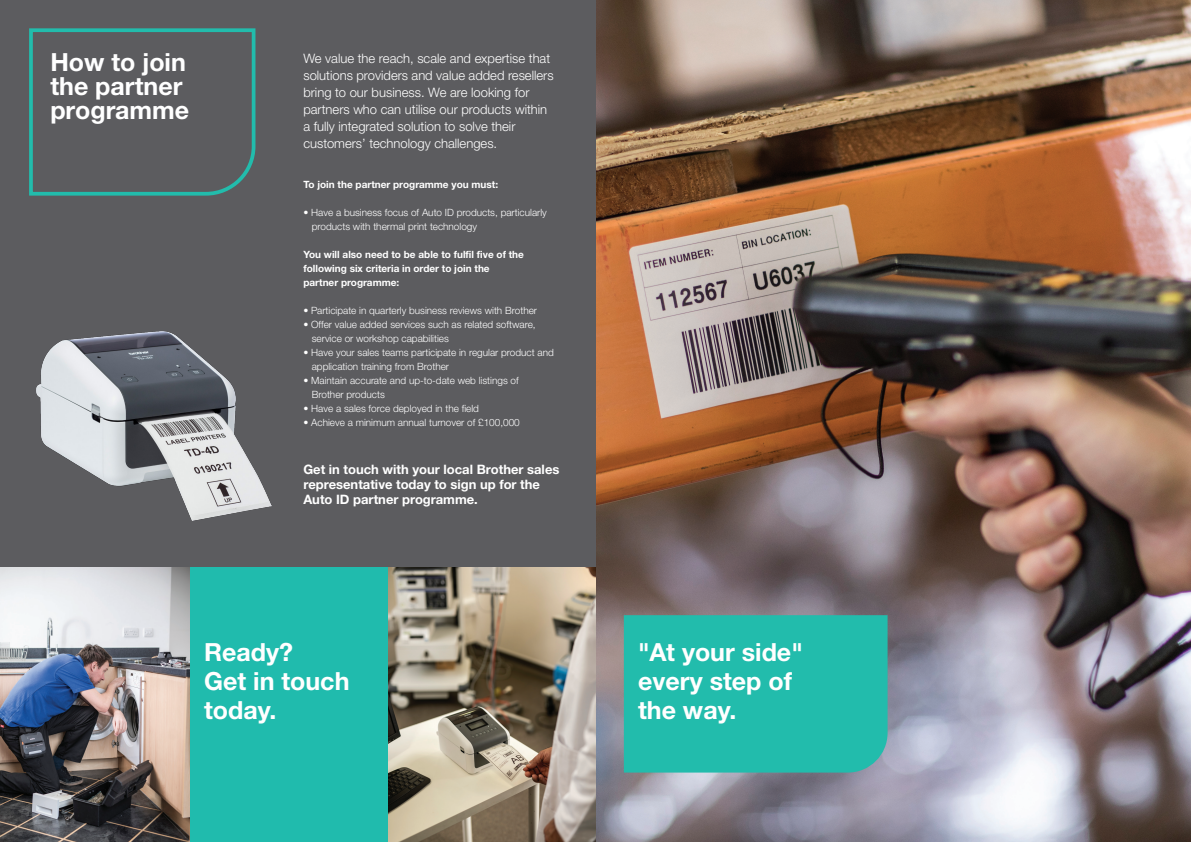
<style>
.page{position:relative;width:1191px;height:842px;background:#fff}
.page>*{position:absolute;margin:0;border:0;box-sizing:border-box;transform-origin:0 0}
.t1{font:700 25px/24px "Helvetica Neue LTW1 G";color:#fff}
.t2{font:300 13px/17px "Helvetica Neue LTW1 G";color:#fff}
.t3{font:700 13px/15px "Helvetica Neue LTW1 G";color:#fff}
.t4{font:300 10px/14px "Helvetica Neue LTW1 G";color:#fff}
.t5{font:700 10px/14px "Helvetica Neue LTW1 G";color:#fff}
</style>
<div class="page">
<img style="left:595px;top:0;width:596px;height:842px">
<div style="left:0;top:0;width:595px;height:615px;background:#5c5c5f"></div>
<div style="left:624px;top:615px;width:263px;height:157px;background:#22bcac"></div>
<div style="left:190px;top:568px;width:198px;height:274px;background:#20bbad"></div>
<img style="left:388px;top:568px;width:207px;height:274px">
<img style="left:0;top:568px;width:190px;height:274px">
<svg style="left:29px;top:28px;width:227px;height:168px"></svg>
<img style="left:37px;top:331px;width:234px;height:190px">
<p class="t1" style="left:50px;top:50px;width:140px">How to join the partner programme</p>
<p class="t2" style="left:303px;top:49px;width:252px">We value the reach, scale and expertise that solutions providers and value added resellers bring to our business. We are looking for partners who can utilise our products within a fully integrated solution to solve their customers’ technology challenges.</p>
<p class="t5" style="left:303px;top:177px;width:196px">To join the partner programme you must:</p>
<p class="t4" style="left:312px;top:205px;width:236px;text-indent:-8px">• Have a business focus of Auto ID products, particularly products with thermal print technology</p>
<p class="t5" style="left:303px;top:247px;width:222px">You will also need to be able to fulfil five of the following six criteria in order to join the partner programme:</p>
<p class="t4" style="left:303px;top:303px;width:235px">• Participate in quarterly business reviews with Brother</p>
<p class="t4" style="left:312px;top:317px;width:225px;text-indent:-8px">• Offer value added services such as related software, service or workshop capabilities</p>
<p class="t4" style="left:312px;top:345px;width:243px;text-indent:-8px">• Have your sales teams participate in regular product and application training from Brother</p>
<p class="t4" style="left:312px;top:373px;width:208px;text-indent:-8px">• Maintain accurate and up-to-date web listings of<br>Brother products</p>
<p class="t4" style="left:303px;top:401px;width:177px">• Have a sales force deployed in the field</p>
<p class="t4" style="left:303px;top:415px;width:218px">• Achieve a minimum annual turnover of £100,000</p>
<p class="t3" style="left:303px;top:462px;width:257px">Get in touch with your local Brother sales representative today to sign up for the<br>Auto ID partner programme.</p>
<p class="t1" style="left:204px;top:640px;width:90px">Ready?</p>
<p class="t1" style="left:204px;top:667px;width:147px;line-height:29px">Get in touch today.</p>
<p class="t1" style="left:638px;top:640px;width:166px">"At your side"</p>
<p class="t1" style="left:638px;top:669px;width:155px">every step of</p>
<p class="t1" style="left:638px;top:698px;width:100px">the way.</p>
</div>
